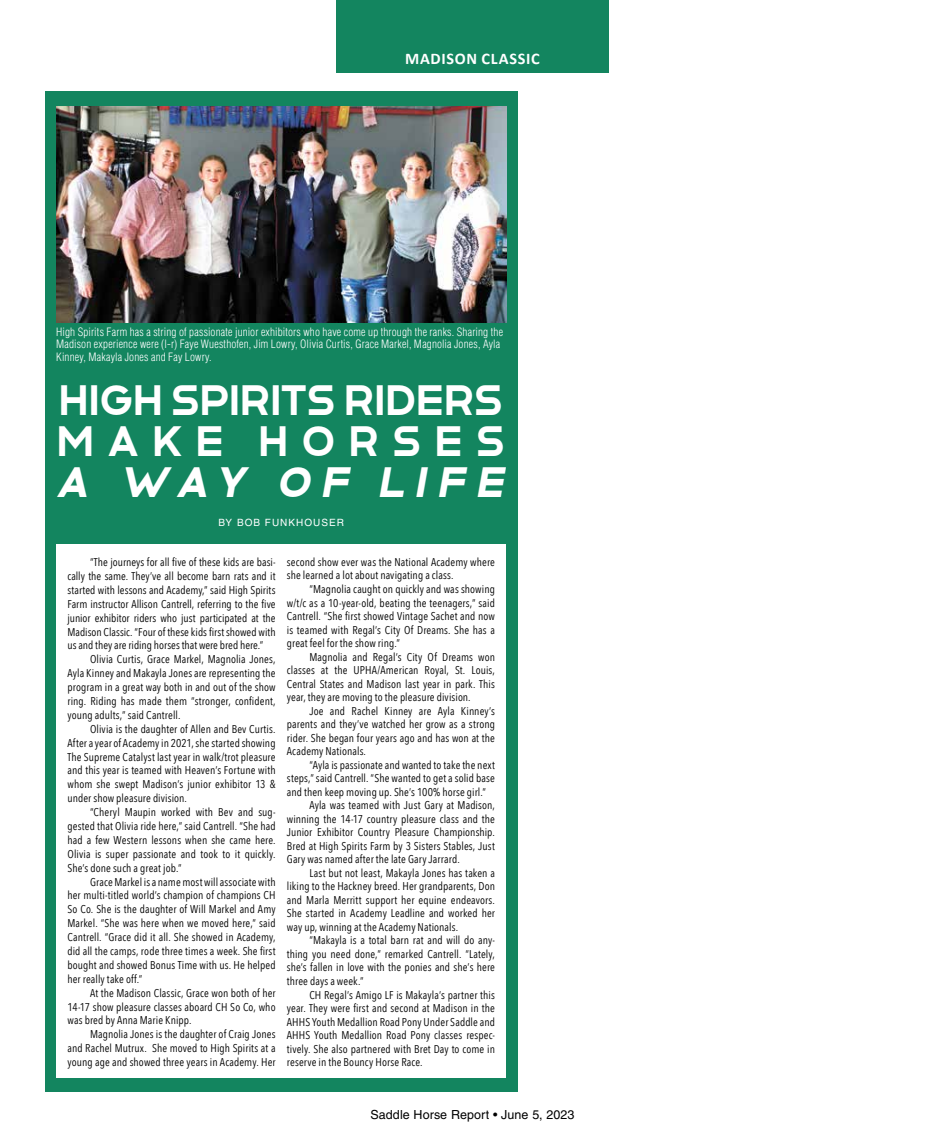
<style>
.page{position:relative;width:945px;height:1148px;background:#fff}
.page>*{position:absolute;margin:0;border:0;box-sizing:border-box;transform-origin:0 0}
.t1{font:700 42.5px/41.2px "Adita";letter-spacing:-.025em;color:#fff}
.t2{font:italic 800 42.5px "Adita";letter-spacing:.19em;color:#fff}
.t3{font:700 16.25px "Calibri";letter-spacing:.04em;color:#fff}
.t4{font:12.5px "Helvetica LT Std";letter-spacing:.005em;color:#000}
.t5{font:11.25px/13.9px "Avenir Next Condensed";letter-spacing:.01em;color:#000;text-align:justify}
.t6{font:300 condensed 11.25px/12.5px "Helvetica LT Std";letter-spacing:.015em;color:#fff}
.t7{font:10px "Helvetica LT Std";letter-spacing:.1em;color:#fff}
</style>
<div class="page">
<div style="left:336px;top:0;width:273px;height:73px;background:#13855f"></div>
<div style="left:45px;top:91px;width:473px;height:1000px;background:#13855f"></div>
<div style="left:56px;top:543px;width:450px;height:534px;background:#fff"></div>
<img style="left:56px;top:106px;width:450px;height:216px">
<h2 class="t3" style="left:405px;top:48px;width:136px">MADISON CLASSIC</h2>
<p class="t6" style="left:56px;top:325px;width:448px">High Spirits Farm has a string of passionate junior exhibitors who have come up through the ranks. Sharing the<br>Madison experience were (l-r) Faye Wuesthofen, Jim Lowry, Olivia Curtis, Grace Markel, Magnolia Jones, Ayla<br>Kinney, Makayla Jones and Fay Lowry.</p>
<h1 class="t1" style="left:56px;top:373px;width:452px">HIGH SPIRITS RIDERS<br>MAKE HORSES</h1>
<h1 class="t2" style="left:56px;top:446px;width:451px">A WAY OF LIFE</h1>
<p class="t7" style="left:219px;top:516px;width:127px">BY BOB FUNKHOUSER</p>
<p class="t5" style="left:68px;top:554px;width:210px;text-indent:22px">“The journeys for all five of these kids are basi&shy;cally the same. They’ve all become barn rats and it started with lessons and Academy,” said High Spirits Farm instructor Allison Cantrell, referring to the five junior exhibitor riders who just participated at the Madison Classic. “Four of these kids first showed with us and they are riding horses that were bred here.”</p>
<p class="t5" style="left:68px;top:652px;width:210px;text-indent:22px">Olivia Curtis, Grace Markel, Magnolia Jones, Ayla Kinney and Makayla Jones are representing the program in a great way both in and out of the show ring. Riding has made them “stronger, confident, young adults,” said Cantrell.</p>
<p class="t5" style="left:68px;top:721px;width:210px;text-indent:22px">Olivia is the daughter of Allen and Bev Curtis.<br>After a year of Academy in 2021, she started showing The Supreme Catalyst last year in walk/trot pleasure and this year is teamed with Heaven’s Fortune with whom she swept Madison’s junior exhibitor 13 &amp; under show pleasure division.</p>
<p class="t5" style="left:68px;top:804px;width:210px;text-indent:22px">“Cheryl Maupin worked with Bev and sug&shy;gested that Olivia ride here,” said Cantrell. “She had had a few Western lessons when she came here.<br>Olivia is super passionate and took to it quickly.<br>She’s done such a great job.”</p>
<p class="t5" style="left:68px;top:874px;width:210px;text-indent:22px">Grace Markel is a name most will associate with her multi-titled world’s champion of champions CH So Co. She is the daughter of Will Markel and Amy Markel. “She was here when we moved here,” said Cantrell. “Grace did it all. She showed in Academy, did all the camps, rode three times a week. She first bought and showed Bonus Time with us. He helped her really take off.”</p>
<p class="t5" style="left:68px;top:985px;width:210px;text-indent:22px">At the Madison Classic, Grace won both of her 14-17 show pleasure classes aboard CH So Co, who was bred by Anna Marie Knipp.</p>
<p class="t5" style="left:68px;top:1026px;width:210px;text-indent:22px">Magnolia Jones is the daughter of Craig Jones and Rachel Mutrux. She moved to High Spirits at a young age and showed three years in Academy. Her</p>
<p class="t5" style="left:287px;top:555px;width:210px;line-height:13.5px">second show ever was the National Academy where she learned a lot about navigating a class.</p>
<p class="t5" style="left:287px;top:582px;width:210px;line-height:13.5px;text-indent:22px">“Magnolia caught on quickly and was showing w/t/c as a 10-year-old, beating the teenagers,” said Cantrell. “She first showed Vintage Sachet and now is teamed with Regal’s City Of Dreams. She has a great feel for the show ring.”</p>
<p class="t5" style="left:287px;top:649px;width:210px;line-height:13.5px;text-indent:22px">Magnolia and Regal’s City Of Dreams won classes at the UPHA/American Royal, St. Louis, Central States and Madison last year in park. This year, they are moving to the pleasure division.</p>
<p class="t5" style="left:287px;top:703px;width:210px;line-height:13.5px;text-indent:22px">Joe and Rachel Kinney are Ayla Kinney’s parents and they’ve watched her grow as a strong rider. She began four years ago and has won at the Academy Nationals.</p>
<p class="t5" style="left:309px;top:757px;width:187px">“Ayla is passionate and wanted to take the next</p>
<p class="t5" style="left:287px;top:771px;width:210px">steps,” said Cantrell. “She wanted to get a solid base</p>
<p class="t5" style="left:287px;top:784px;width:201px">and then keep moving up. She’s 100% horse girl.”</p>
<p class="t5" style="left:309px;top:798px;width:187px">Ayla was teamed with Just Gary at Madison,</p>
<p class="t5" style="left:287px;top:811px;width:210px">winning the 14-17 country pleasure class and the</p>
<p class="t5" style="left:287px;top:825px;width:210px">Junior Exhibitor Country Pleasure Championship.</p>
<p class="t5" style="left:287px;top:838px;width:210px">Bred at High Spirits Farm by 3 Sisters Stables, Just</p>
<p class="t5" style="left:287px;top:852px;width:174px">Gary was named after the late Gary Jarrard.</p>
<p class="t5" style="left:309px;top:865px;width:187px">Last but not least, Makayla Jones has taken a</p>
<p class="t5" style="left:287px;top:879px;width:210px">liking to the Hackney breed. Her grandparents, Don</p>
<p class="t5" style="left:287px;top:892px;width:210px">and Marla Merritt support her equine endeavors.</p>
<p class="t5" style="left:287px;top:906px;width:210px">She started in Academy Leadline and worked her</p>
<p class="t5" style="left:287px;top:919px;width:173px">way up, winning at the Academy Nationals.</p>
<p class="t5" style="left:309px;top:933px;width:187px">“Makayla is a total barn rat and will do any-</p>
<p class="t5" style="left:287px;top:946px;width:210px">thing you need done,” remarked Cantrell. “Lately,</p>
<p class="t5" style="left:287px;top:960px;width:210px">she’s fallen in love with the ponies and she’s here</p>
<p class="t5" style="left:287px;top:973px;width:78px">three days a week.”</p>
<p class="t5" style="left:309px;top:987px;width:187px">CH Regal’s Amigo LF is Makayla’s partner this</p>
<p class="t5" style="left:287px;top:1000px;width:210px">year. They were first and second at Madison in the</p>
<p class="t5" style="left:287px;top:1014px;width:210px">AHHS Youth Medallion Road Pony Under Saddle and</p>
<p class="t5" style="left:287px;top:1027px;width:210px">AHHS Youth Medallion Road Pony classes respec-</p>
<p class="t5" style="left:287px;top:1041px;width:210px">tively. She also partnered with Bret Day to come in</p>
<p class="t5" style="left:287px;top:1054px;width:137px">reserve in the Bouncy Horse Race.</p>
<p class="t4" style="left:371px;top:1107px;width:205px">Saddle Horse Report • June 5, 2023</p>
</div>
